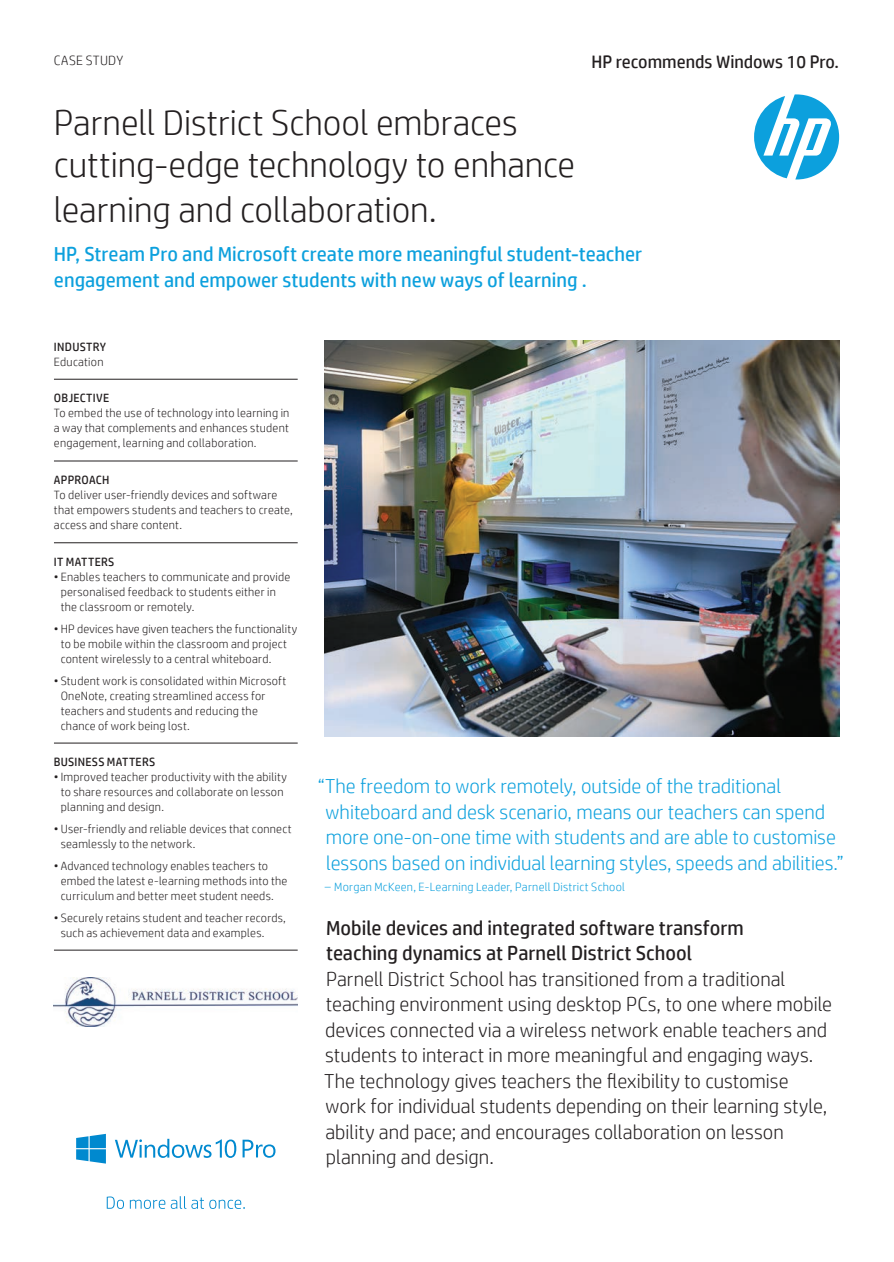
<style>
.page{position:relative;width:894px;height:1262px;background:#fff}
.page>*{position:absolute;margin:0;border:0;box-sizing:border-box;transform-origin:0 0}
.t1{font:300 36px/43.5px "HP Simplified";color:#231f20}
.t2{font:300 20.25px/25.5px "HP Simplified";color:#231f20}
.t3{font:300 20.25px/25.5px "HP Simplified";letter-spacing:-.005em;color:#0ca0dd}
.t4{font:20.25px/25.5px "HP Simplified";color:#0ca0dd}
.t5{font:20.25px/25.5px "HP Simplified";color:#231f20}
.t6{font:18px "HP Simplified";color:#231f20}
.t7{font:300 13.5px "HP Simplified";letter-spacing:.02em;color:#231f20}
.t8{font:300 12px/15px "HP Simplified";letter-spacing:.02em;color:#231f20}
.t9{font:300 12px "HP Simplified";letter-spacing:.02em;color:#0ca0dd}
.t10{font:12px "HP Simplified";letter-spacing:.025em;color:#231f20}
</style>
<div class="page">
<img style="left:325px;top:341px;width:514px;height:395px">
<img style="left:54px;top:977px;width:244px;height:49px">
<hr style="left:54px;top:379px;width:244px;height:1px;background:#231f20">
<hr style="left:54px;top:461px;width:244px;height:1px;background:#231f20">
<hr style="left:54px;top:542px;width:244px;height:1px;background:#231f20">
<hr style="left:54px;top:743px;width:244px;height:1px;background:#231f20">
<hr style="left:54px;top:950px;width:244px;height:1px;background:#231f20">
<svg style="left:76px;top:1134px;width:30px;height:29px"></svg>
<svg style="left:242px;top:1139px;width:33px;height:18px"></svg>
<svg style="left:115px;top:1139px;width:121px;height:19px"></svg>
<svg style="left:107px;top:1196px;width:138px;height:13px"></svg>
<svg style="left:754px;top:94px;width:85px;height:85px"></svg>
<p class="t7" style="left:54px;top:51px;width:71px">CASE STUDY</p>
<h3 class="t6" style="left:591px;top:52px;width:249px">HP recommends Windows 10 Pro.</h3>
<h1 class="t1" style="left:54px;top:100px;width:523px">Parnell District School embraces cutting-edge technology to enhance learning and collaboration.</h1>
<h2 class="t4" style="left:54px;top:241px;width:590px">HP, Stream Pro and Microsoft create more meaningful student-teacher engagement and empower students with new ways of learning .</h2>
<p class="t10" style="left:54px;top:340px;width:54px">INDUSTRY</p>
<p class="t8" style="left:54px;top:354px;width:51px">Education</p>
<p class="t10" style="left:54px;top:391px;width:57px">OBJECTIVE</p>
<p class="t8" style="left:54px;top:405px;width:237px;text-align:justify">To embed the use of technology into learning in a way that complements and enhances student engagement, learning and collaboration.</p>
<p class="t10" style="left:54px;top:473px;width:57px">APPROACH</p>
<p class="t8" style="left:54px;top:487px;width:240px">To deliver user-friendly devices and software that empowers students and teachers to create, access and share content.</p>
<p class="t10" style="left:54px;top:555px;width:62px">IT MATTERS</p>
<p class="t8" style="left:61px;top:569px;width:231px;text-indent:-7px">• Enables teachers to communicate and provide personalised feedback to students either in the classroom or remotely.</p>
<p class="t8" style="left:61px;top:621px;width:238px;text-indent:-7px">• HP devices have given teachers the functionality to be mobile within the classroom and project content wirelessly to a central whiteboard.</p>
<p class="t8" style="left:61px;top:672px;width:227px;text-indent:-7px">• Student work is consolidated within Microsoft OneNote, creating streamlined access for teachers and students and reducing the chance of work being lost.</p>
<p class="t10" style="left:54px;top:755px;width:103px">BUSINESS MATTERS</p>
<p class="t8" style="left:61px;top:769px;width:228px;text-indent:-7px">• Improved teacher productivity with the ability to share resources and collaborate on lesson planning and design.</p>
<p class="t8" style="left:61px;top:821px;width:232px;text-indent:-7px">• User-friendly and reliable devices that connect seamlessly to the network.</p>
<p class="t8" style="left:61px;top:858px;width:228px;text-indent:-7px">• Advanced technology enables teachers to embed the latest e-learning methods into the curriculum and better meet student needs.</p>
<p class="t8" style="left:61px;top:909px;width:227px;text-indent:-7px">• Securely retains student and teacher records, such as achievement data and examples.</p>
<p class="t3" style="left:326px;top:773px;width:520px;text-indent:-8px">“The freedom to work remotely, outside of the traditional whiteboard and desk scenario, means our teachers can spend more one-on-one time with students and are able to customise lessons based on individual learning styles, speeds and abilities.”</p>
<p class="t9" style="left:325px;top:879px;width:302px">– Morgan McKeen, E-Learning Leader, Parnell District School</p>
<h2 class="t5" style="left:326px;top:915px;width:419px">Mobile devices and integrated software transform teaching dynamics at Parnell District School</h2>
<p class="t2" style="left:324px;top:965px;width:509px">Parnell District School has transitioned from a traditional teaching environment using desktop PCs, to one where mobile devices connected via a wireless network enable teachers and students to interact in more meaningful and engaging ways.<br>The technology gives teachers the flexibility to customise work for individual students depending on their learning style, ability and pace; and encourages collaboration on lesson planning and design.</p>
</div>
